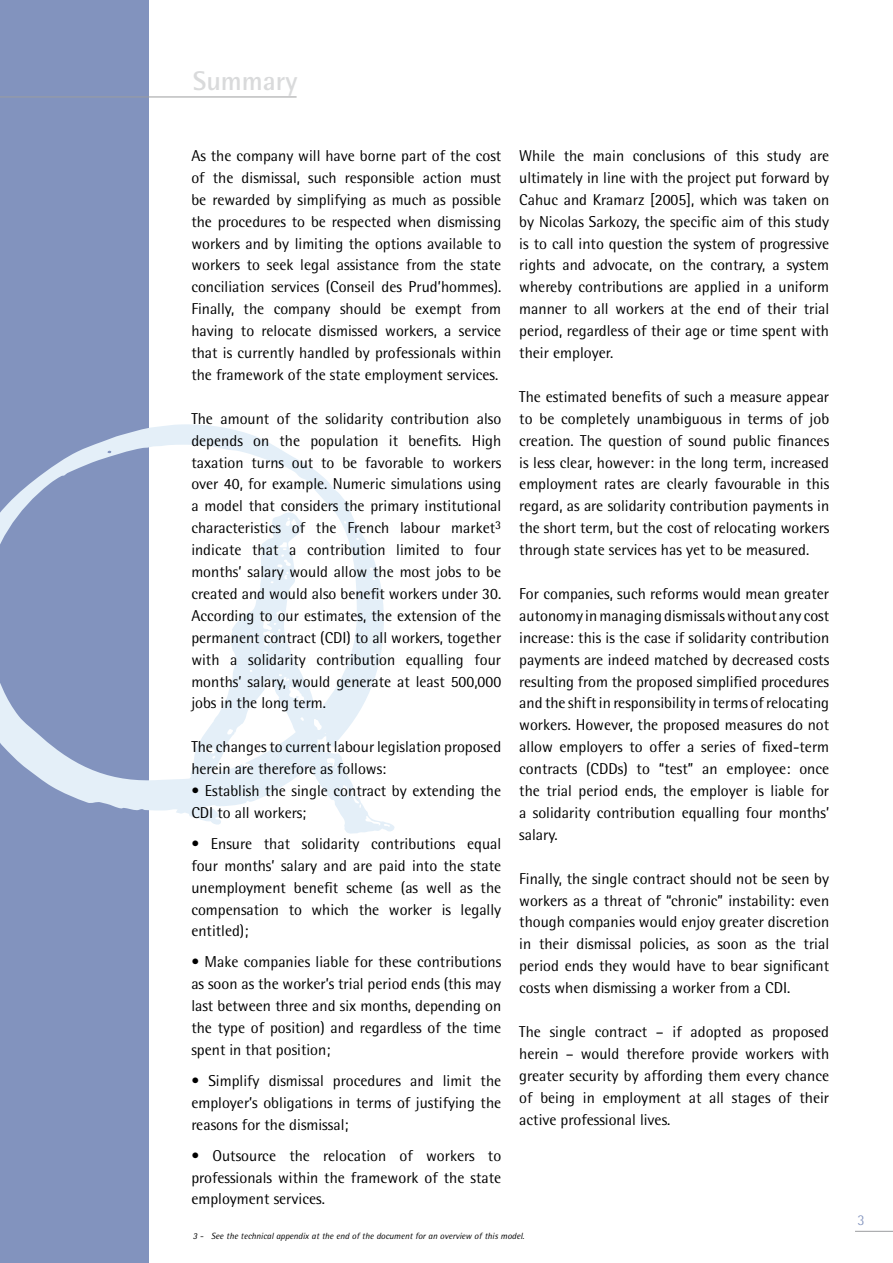
<style>
.page{position:relative;width:893px;height:1263px;background:#fff}
.page>*{position:absolute;margin:0;border:0;box-sizing:border-box;transform-origin:0 0}
.t1{font:700 27px "Rotis Semi Sans";color:#d9dadb}
.t2{font:15.75px/21.9px "Rotis Semi Sans";color:#000;text-align:justify}
.t3{font:italic 9px "Rotis Semi Sans";color:#000}
</style>
<div class="page">
<div style="left:0;top:0;width:148px;height:1263px;background:#8293be"></div>
<svg style="left:0;top:424px;width:350px;height:387px"></svg>
<svg style="left:176px;top:511px;width:219px;height:323px"></svg>
<hr style="left:855px;top:1231px;width:38px;height:1px;background:#9c9d9f">
<hr style="left:0;top:97px;width:297px;height:1px;background:#9c9d9f">
<h1 class="t1" style="left:193px;top:65px;width:106px">Summary</h1>
<p class="t2" style="left:191px;top:144px;width:311px">As the company will have borne part of the cost of the dismissal, such responsible action must be rewarded by simplifying as much as possible the procedures to be respected when dismissing workers and by limiting the options available to workers to seek legal assistance from the state conciliation services (Conseil des Prud’hommes).<br>Finally, the company should be exempt from having to relocate dismissed workers, a service that is currently handled by professionals within the framework of the state employment services.</p>
<p class="t2" style="left:191px;top:407px;width:311px">The amount of the solidarity contribution also depends on the population it benefits. High taxation turns out to be favorable to workers over 40, for example. Numeric simulations using a model that considers the primary institutional characteristics of the French labour market<sup>3 </sup>indicate that a contribution limited to four months’ salary would allow the most jobs to be created and would also benefit workers under 30.<br>According to our estimates, the extension of the permanent contract (CDI) to all workers, together with a solidarity contribution equalling four months’ salary, would generate at least 500,000 jobs in the long term.</p>
<p class="t2" style="left:191px;top:736px;width:311px">The changes to current labour legislation proposed herein are therefore as follows:</p>
<p class="t2" style="left:191px;top:780px;width:311px">• Establish the single contract by extending the<br>CDI to all workers;</p>
<p class="t2" style="left:191px;top:832px;width:311px">• Ensure that solidarity contributions equal four months’ salary and are paid into the state unemployment benefit scheme (as well as the compensation to which the worker is legally entitled);</p>
<p class="t2" style="left:191px;top:951px;width:311px">• Make companies liable for these contributions as soon as the worker’s trial period ends (this may last between three and six months, depending on the type of position) and regardless of the time spent in that position;</p>
<p class="t2" style="left:191px;top:1069px;width:311px">• Simplify dismissal procedures and limit the employer’s obligations in terms of justifying the reasons for the dismissal;</p>
<p class="t2" style="left:191px;top:1144px;width:311px">• Outsource the relocation of workers to professionals within the framework of the state employment services.</p>
<p class="t2" style="left:519px;top:144px;width:311px">While the main conclusions of this study are ultimately in line with the project put forward by Cahuc and Kramarz [2005], which was taken on by Nicolas Sarkozy, the specific aim of this study is to call into question the system of progressive rights and advocate, on the contrary, a system whereby contributions are applied in a uniform manner to all workers at the end of their trial period, regardless of their age or time spent with their employer.</p>
<p class="t2" style="left:519px;top:385px;width:311px">The estimated benefits of such a measure appear to be completely unambiguous in terms of job creation. The question of sound public finances is less clear, however: in the long term, increased employment rates are clearly favourable in this regard, as are solidarity contribution payments in the short term, but the cost of relocating workers through state services has yet to be measured.</p>
<p class="t2" style="left:519px;top:582px;width:311px">For companies, such reforms would mean greater autonomy in managing dismissals without any cost increase: this is the case if solidarity contribution payments are indeed matched by decreased costs resulting from the proposed simplified procedures and the shift in responsibility in terms of relocating workers. However, the proposed measures do not allow employers to offer a series of fixed-term contracts (CDDs) to “test” an employee: once the trial period ends, the employer is liable for a solidarity contribution equalling four months’ salary.</p>
<p class="t2" style="left:519px;top:867px;width:311px">Finally, the single contract should not be seen by workers as a threat of “chronic” instability: even though companies would enjoy greater discretion in their dismissal policies, as soon as the trial period ends they would have to bear significant costs when dismissing a worker from a CDI.</p>
<p class="t2" style="left:519px;top:1020px;width:311px">The single contract – if adopted as proposed herein – would therefore provide workers with greater security by affording them every chance of being in employment at all stages of their active professional lives.</p>
<p class="t3" style="left:193px;top:1230px;width:333px">3 - See the technical appendix at the end of the document for an overview of this model.</p>
</div>
